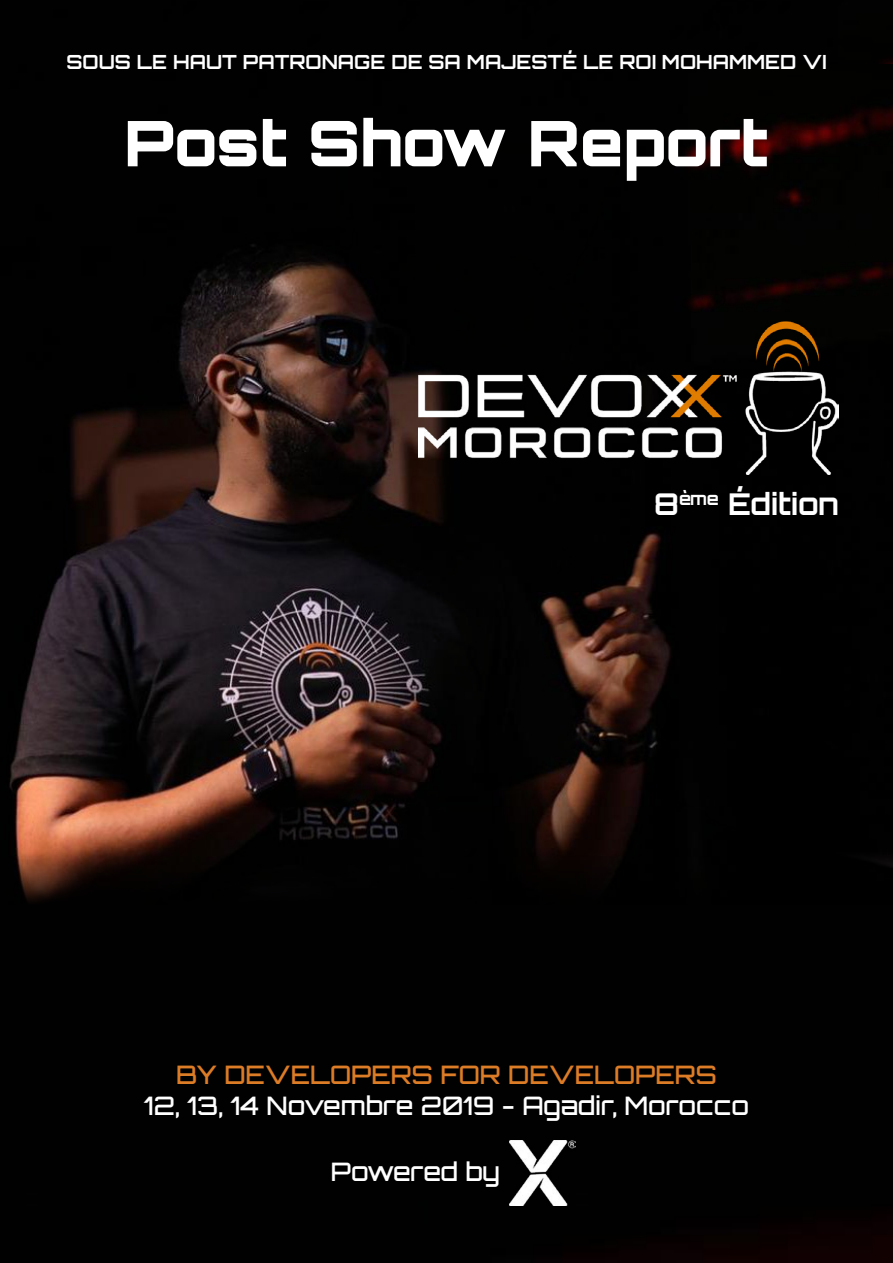
<style>
.page{position:relative;width:893px;height:1263px;background:#fff}
.page>*{position:absolute;margin:0;border:0;box-sizing:border-box;transform-origin:0 0}
.t1{font:900 63px "Orbitron";color:#fff}
.t2{font:700 30px "Orbitron";color:#fff}
.t3{font:500 25.5px "Orbitron";color:#fff}
.t4{font:500 25.5px "Orbitron";color:#dd7c26}
.t5{font:700 19.5px "Orbitron";color:#fff}
</style>
<div class="page">
<img style="left:0;top:0;width:893px;height:1262px">
<img style="left:419px;top:321px;width:420px;height:153px">
<img style="left:510px;top:1140px;width:65px;height:65px">
<p class="t5" style="left:67px;top:50px;width:761px">SOUS LE HAUT PATRONAGE DE SA MAJESTÉ LE ROI MOHAMMED VI</p>
<h1 class="t1" style="left:124px;top:105px;width:646px">Post Show Report</h1>
<h2 class="t2" style="left:654px;top:485px;width:186px">8<sup>ème</sup> Édition</h2>
<h3 class="t4" style="left:176px;top:1059px;width:542px">BY DEVELOPERS FOR DEVELOPERS</h3>
<h3 class="t3" style="left:144px;top:1090px;width:607px">12, 13, 14 Novembre 2019 - Agadir, Morocco</h3>
<h3 class="t3" style="left:331px;top:1156px;width:171px">Powered by</h3>
</div>
